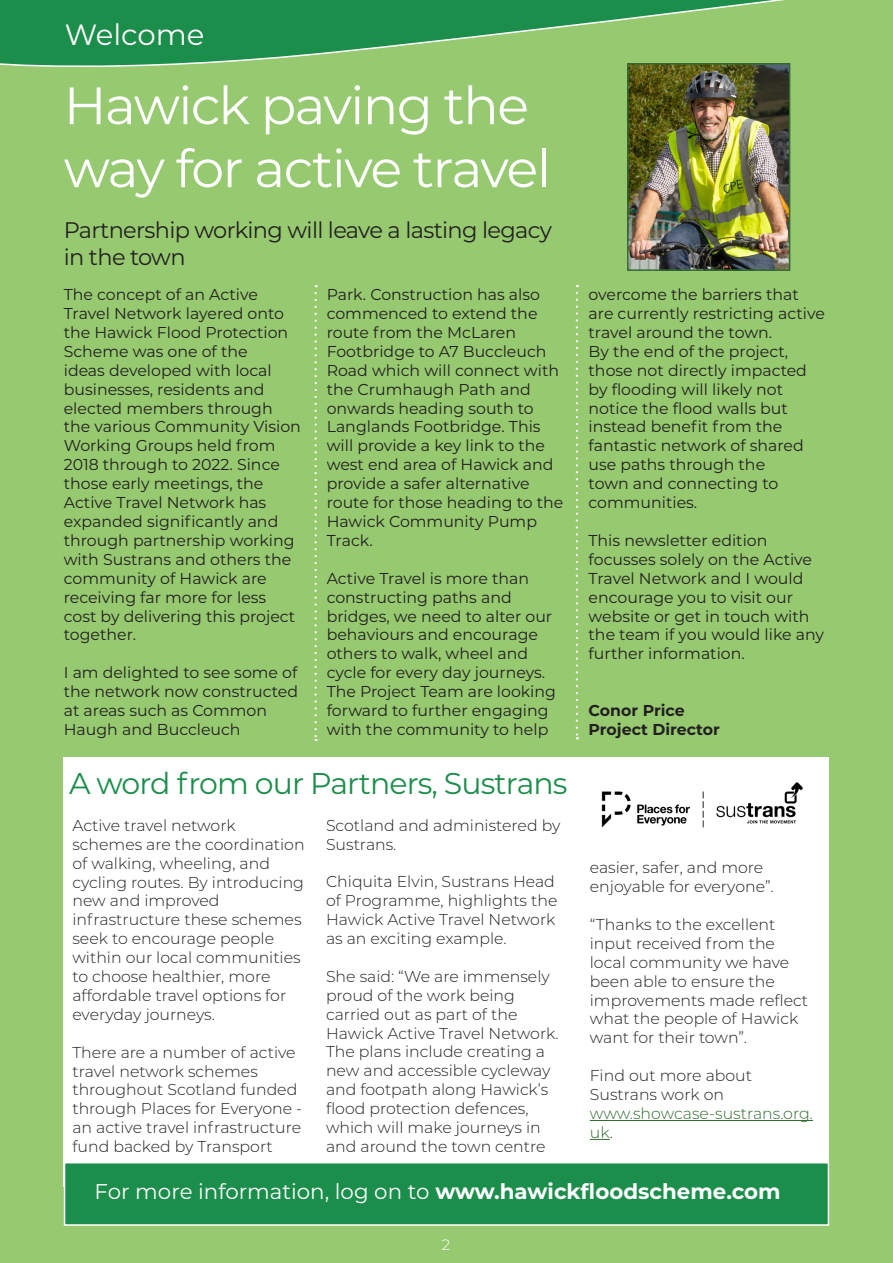
<style>
.page{position:relative;width:893px;height:1263px;background:#fff}
.page>*{position:absolute;margin:0;border:0;box-sizing:border-box;transform-origin:0 0}
.Page_2_Header_1{font:52.5px/63px "Montserrat";letter-spacing:-.03em;color:#fff}
.Page_2_Header_2{font:30px "Montserrat";letter-spacing:-.03em;color:#1c8e4b}
.Welcome_Header{font:29.25px "Montserrat";color:#fff}
.Page_2_Header_2-2{font:22.5px/27px "Montserrat";letter-spacing:-.03em;color:#231f20}
.Front_Page_Footer{font:21.3px "Montserrat";color:#fff}
.Main_Body_Copy_Style{font:15.75px/18.9px "Montserrat";color:#231f20}
.Main_Body_Copy_Style-2{font:300 15.75px/18.9px "Montserrat";color:#231f20}
.Main_Body_Copy_Style-3{font:300 15.75px/18.9px "Montserrat";color:#326a2f}
.Main_Body_Copy_Style-4{font:700 15.75px "Montserrat";color:#231f20}
.Page_Number_Style{font:300 15px "Montserrat";color:#fff}
.s1{color:#231f20}
.s2{font-weight:700}
</style>
<div class="page">
<div style="left:0;top:0;width:892px;height:1263px;background:#96c970"></div>
<div style="left:64px;top:757px;width:765px;height:429px;background:#fff"></div>
<div style="left:64px;top:1162px;width:765px;height:64px;background:#1c8e4b;border:2px solid #fff"></div>
<svg style="left:0;top:0;width:791px;height:75px"></svg>
<img style="left:630px;top:66px;width:157px;height:202px">
<div style="left:627px;top:63px;width:163px;height:208px;border:2px solid #326a2f"></div>
<svg style="left:315px;top:293px;width:2px;height:448px"></svg>
<svg style="left:576px;top:293px;width:2px;height:446px"></svg>
<hr style="left:590px;top:1120px;width:223px;height:1px;background:#326a2f">
<svg style="left:590px;top:1139px;width:20px;height:1px"></svg>
<img style="left:601px;top:782px;width:202px;height:46px">
<p class="Welcome_Header" style="left:65px;top:15px;width:141px">Welcome</p>
<p class="Page_2_Header_1" style="left:64px;top:72px;width:488px">Hawick paving the way for active travel</p>
<p class="Page_2_Header_2-2" style="left:64px;top:215px;width:490px">Partnership working will leave a lasting legacy in the town</p>
<p class="Main_Body_Copy_Style" style="left:64px;top:285px;width:239px">The concept of an Active<br>Travel Network layered onto the Hawick Flood Protection<br>Scheme was one of the<br>ideas developed with local businesses, residents and elected members through the various Community Vision<br>Working Groups held from<br>2018 through to 2022. Since those early meetings, the<br>Active Travel Network has expanded significantly and through partnership working with Sustrans and others the community of Hawick are receiving far more for less cost by delivering this project together.</p>
<p class="Main_Body_Copy_Style" style="left:64px;top:663px;width:236px">I am delighted to see some of the network now constructed at areas such as Common<br>Haugh and Buccleuch</p>
<p class="Main_Body_Copy_Style" style="left:327px;top:285px;width:238px">Park. Construction has also commenced to extend the route from the McLaren<br>Footbridge to A7 Buccleuch<br>Road which will connect with the Crumhaugh Path and onwards heading south to<br>Langlands Footbridge. This will provide a key link to the west end area of Hawick and provide a safer alternative route for those heading to the<br>Hawick Community Pump<br>Track.</p>
<p class="Main_Body_Copy_Style" style="left:327px;top:568px;width:231px">Active Travel is more than constructing paths and bridges, we need to alter our behaviours and encourage others to walk, wheel and cycle for every day journeys.<br>The Project Team are looking forward to further engaging with the community to help</p>
<p class="Page_2_Header_2" style="left:69px;top:763px;width:500px">A word from our Partners, Sustrans</p>
<p class="Main_Body_Copy_Style-2" style="left:326px;top:815px;width:236px">Scotland and administered by<br>Sustrans.</p>
<p class="Main_Body_Copy_Style-2" style="left:326px;top:872px;width:233px">Chiquita Elvin, Sustrans Head of Programme, highlights the<br>Hawick Active Travel Network as an exciting example.</p>
<p class="Main_Body_Copy_Style-2" style="left:326px;top:966px;width:234px">She said: “We are immensely proud of the work being carried out as part of the<br>Hawick Active Travel Network.<br>The plans include creating a new and accessible cycleway and footpath along Hawick’s flood protection defences, which will make journeys in and around the town centre</p>
<p class="Main_Body_Copy_Style-2" style="left:72px;top:815px;width:234px">Active travel network schemes are the coordination of walking, wheeling, and cycling routes. By introducing new and improved infrastructure these schemes seek to encourage people within our local communities to choose healthier, more affordable travel options for everyday journeys.</p>
<p class="Main_Body_Copy_Style-2" style="left:72px;top:1042px;width:231px">There are a number of active travel network schemes throughout Scotland funded through Places for Everyone - an active travel infrastructure fund backed by Transport</p>
<p class="Main_Body_Copy_Style" style="left:589px;top:285px;width:238px">overcome the barriers that are currently restricting active travel around the town.</p>
<p class="Main_Body_Copy_Style" style="left:589px;top:341px;width:220px">By the end of the project, those not directly impacted by flooding will likely not notice the flood walls but instead benefit from the fantastic network of shared use paths through the town and connecting to communities.</p>
<p class="Main_Body_Copy_Style" style="left:589px;top:530px;width:237px">This newsletter edition focusses solely on the Active<br>Travel Network and I would encourage you to visit our website or get in touch with the team if you would like any further information.</p>
<p class="Main_Body_Copy_Style-4" style="left:589px;top:699px;width:98px">Conor Price</p>
<p class="Main_Body_Copy_Style-4" style="left:589px;top:718px;width:133px">Project Director</p>
<p class="Main_Body_Copy_Style-2" style="left:590px;top:858px;width:185px">easier, safer, and more enjoyable for everyone”.</p>
<p class="Main_Body_Copy_Style-2" style="left:590px;top:914px;width:220px">“Thanks to the excellent input received from the local community we have been able to ensure the improvements made reflect what the people of Hawick want for their town”.</p>
<p class="Main_Body_Copy_Style-2" style="left:590px;top:1065px;width:164px">Find out more about<br>Sustrans work on</p>
<p class="Main_Body_Copy_Style-3" style="left:590px;top:1103px;width:225px">www.showcase-sustrans.org. uk<span class="s1">.</span></p>
<p class="Front_Page_Footer" style="left:95px;top:1176px;width:688px">For more information, log on to <span class="s2">www.hawickfloodscheme.com</span></p>
<p class="Page_Number_Style" style="left:442px;top:1234px;width:10px">2</p>
</div>
